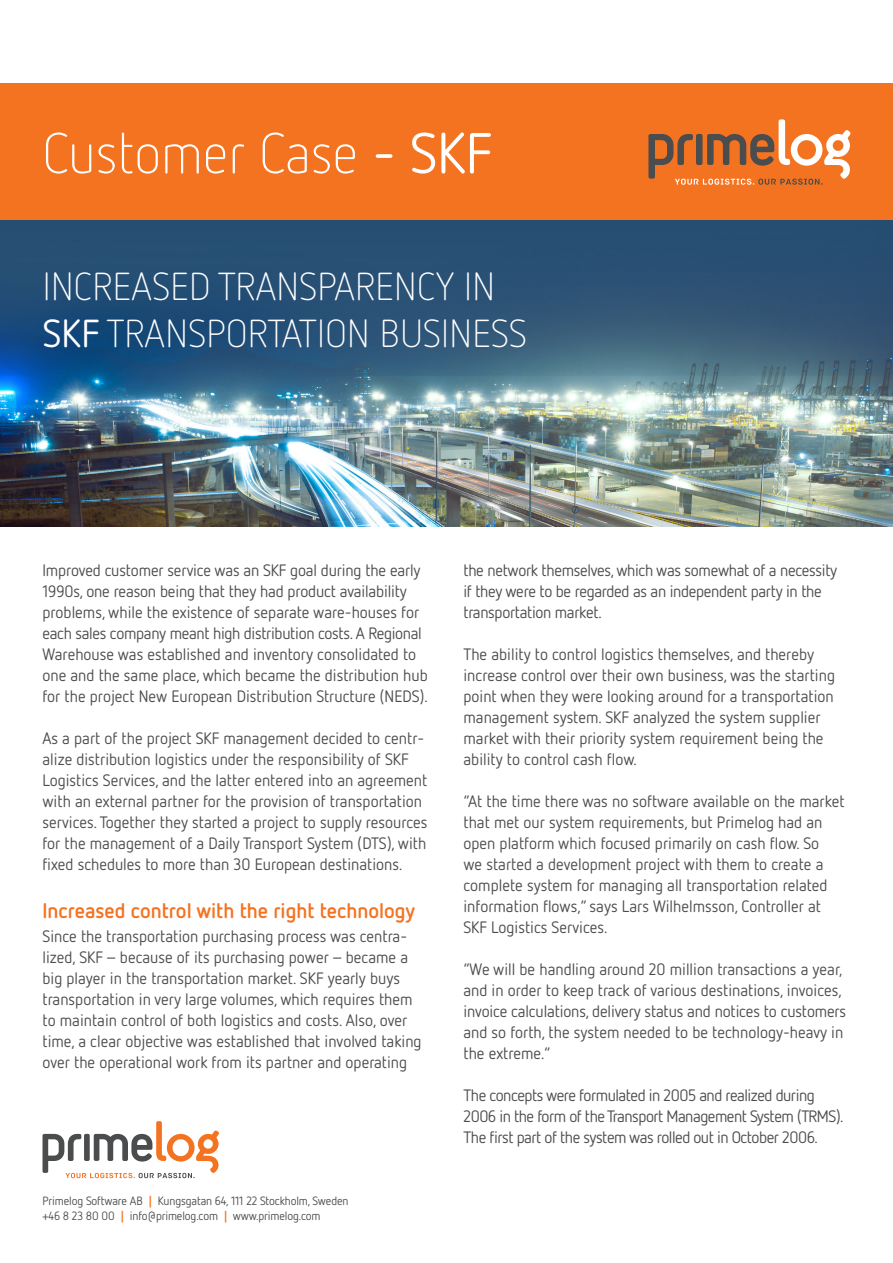
<style>
.page{position:relative;width:893px;height:1263px;background:#fff}
.page>*{position:absolute;margin:0;border:0;box-sizing:border-box;transform-origin:0 0}
.t1{font:300 57px "Netto OT";color:#fff}
.t2{font:300 39px "Netto OT";letter-spacing:.01em;color:#fff}
.t3{font:700 21px "Netto OT";color:#f47321}
.t4{font:16.5px/21px "Netto OT";color:#4b4c4d}
.t5{font:16.5px/21px "Netto OT";letter-spacing:-.03em;color:#4b4c4d}
.t6{font:16.5px/21px "Netto OT";letter-spacing:-.02em;color:#4b4c4d}
.t7{font:12px "Netto OT";letter-spacing:-.01em;color:#4b4c4d}
.s1{font-weight:400}
.s2{font-weight:700;color:#f47321}
</style>
<div class="page">
<div style="left:0;top:83px;width:893px;height:138px;background:#f47321"></div>
<svg style="left:43px;top:1121px;width:176px;height:57px"></svg>
<img style="left:0;top:221px;width:893px;height:306px">
<svg style="left:648px;top:119px;width:202px;height:66px"></svg>
<p class="t1" style="left:43px;top:118px;width:451px">Customer Case <span class="s1">- SKF</span></p>
<p class="t2" style="left:43px;top:262px;width:454px">INCREASED TRANSPARENCY IN</p>
<p class="t2" style="left:43px;top:309px;width:485px"><span class="s1">SKF</span> TRANSPORTATION BUSINESS</p>
<p class="t4" style="left:43px;top:559px;width:387px">Improved customer service was an SKF goal during the early 1990s, one reason being that they had product availability problems, while the existence of separate ware-houses for each sales company meant high distribution costs. A Regional Warehouse was established and inventory consolidated to one and the same place, which became the distribution hub for the project New European Distribution Structure (NEDS).</p>
<p class="t4" style="left:43px;top:727px;width:383px">As a part of the project SKF management decided to centr&shy;alize distribution logistics under the responsibility of SKF</p>
<p class="t4" style="left:43px;top:769px;width:386px">Logistics Services, and the latter entered into an agreement</p>
<p class="t4" style="left:43px;top:790px;width:381px">with an external partner for the provision of transportation</p>
<p class="t4" style="left:43px;top:811px;width:387px">services. Together they started a project to supply resources</p>
<p class="t4" style="left:43px;top:832px;width:385px">for the management of a Daily Transport System (DTS), with</p>
<p class="t4" style="left:43px;top:853px;width:361px">fixed schedules to more than 30 European destinations.</p>
<p class="t3" style="left:43px;top:897px;width:374px">Increased control with the right technology</p>
<p class="t4" style="left:43px;top:925px;width:367px">Since the transportation purchasing process was centra&shy;lized, SKF – because of its purchasing power – became a</p>
<p class="t4" style="left:43px;top:967px;width:359px">big player in the transportation market. SKF yearly buys</p>
<p class="t4" style="left:43px;top:988px;width:372px">transportation in very large volumes, which requires them</p>
<p class="t4" style="left:43px;top:1009px;width:366px">to maintain control of both logistics and costs. Also, over</p>
<p class="t4" style="left:43px;top:1030px;width:381px">time, a clear objective was established that involved taking</p>
<p class="t4" style="left:43px;top:1051px;width:366px">over the operational work from its partner and operating</p>
<p class="t7" style="left:43px;top:1194px;width:307px">Primelog Software AB <span class="s2">|</span> Kungsgatan 64, 111 22 Stockholm, Sweden</p>
<p class="t7" style="left:43px;top:1209px;width:280px">+46 8 23 80 00 <span class="s2">|</span> info@primelog.com <span class="s2">|</span> www.primelog.com</p>
<p class="t6" style="left:463px;top:559px;width:375px">the network themselves, which was somewhat of a necessity if they were to be regarded as an independent party in the transportation market.</p>
<p class="t4" style="left:463px;top:643px;width:373px">The ability to control logistics themselves, and thereby increase control over their own business, was the starting point when they were looking around for a transportation management system. SKF analyzed the system supplier market with their priority system requirement being the ability to control cash flow.</p>
<p class="t4" style="left:463px;top:790px;width:383px">“At the time there was no software available on the market</p>
<p class="t4" style="left:463px;top:811px;width:360px">that met our system requirements, but Primelog had an</p>
<p class="t4" style="left:463px;top:832px;width:357px">open platform which focused primarily on cash flow. So</p>
<p class="t4" style="left:463px;top:853px;width:361px">we started a development project with them to create a</p>
<p class="t4" style="left:463px;top:874px;width:366px">complete system for managing all transportation related</p>
<p class="t4" style="left:463px;top:895px;width:359px">information flows,” says Lars Wilhelmsson, Controller at</p>
<p class="t4" style="left:463px;top:916px;width:145px">SKF Logistics Services.</p>
<p class="t4" style="left:463px;top:958px;width:381px">“We will be handling around 20 million transactions a year,</p>
<p class="t4" style="left:463px;top:979px;width:380px">and in order to keep track of various destinations, invoices,</p>
<p class="t4" style="left:463px;top:1000px;width:384px">invoice calculations, delivery status and notices to customers and so forth, the system needed to be technology-heavy in the extreme.”</p>
<p class="t5" style="left:463px;top:1084px;width:353px">The concepts were formulated in 2005 and realized during</p>
<p class="t5" style="left:463px;top:1105px;width:381px">2006 in the form of the Transport Management System (TRMS).<br>The first part of the system was rolled out in October 2006.</p>
</div>
